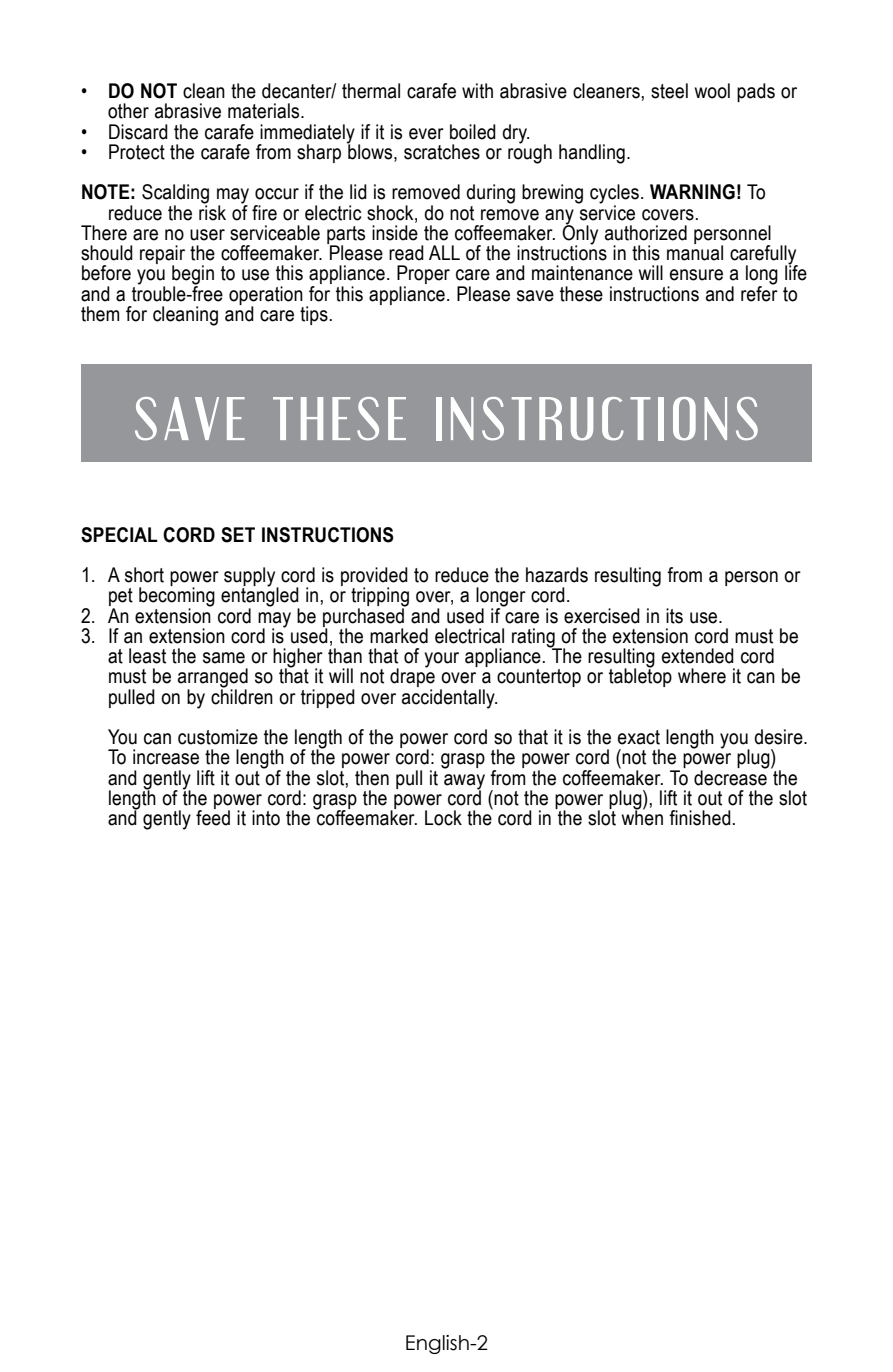
<style>
.page{position:relative;width:893px;height:1372px;background:#fff}
.page>*{position:absolute;margin:0;border:0;box-sizing:border-box;transform-origin:0 0}
.t1{font:54px "Engebrechtre";letter-spacing:.1em;color:#fff}
.t2{font:20.25px/20.2px "Arial Narrow";letter-spacing:.01em;color:#000;scale:1.05 1}
.t3{font:700 20.25px "Arial Narrow";letter-spacing:.01em;color:#000;scale:1.05 1}
.t4{font:20.25px "Century Gothic";color:#000}
.s1{font-weight:700}
</style>
<div class="page">
<div style="left:81px;top:364px;width:731px;height:97px;background:#95979a"></div>
<p class="t2" style="left:108px;top:80px;width:657px;text-indent:-27px">• <span class="s1">DO NOT</span> clean the decanter/ thermal carafe with abrasive cleaners, steel wool pads or other abrasive materials.</p>
<p class="t2" style="left:81px;top:120px;width:430px">• Discard the carafe immediately if it is ever boiled dry.</p>
<p class="t2" style="left:81px;top:131px;width:654px;line-height:40.5px">• Protect the carafe from sharp blows, scratches or rough handling.<br><span class="s1">NOTE:</span> Scalding may occur if the lid is removed during brewing cycles. <span class="s1">WARNING!</span> To</p>
<p class="t2" style="left:81px;top:201px;width:693px;text-indent:27px">reduce the risk of fire or electric shock, do not remove any service covers.<br>There are no user serviceable parts inside the coffeemaker. Only authorized personnel should repair the coffeemaker. Please read ALL of the instructions in this manual carefully before you begin to use this appliance. Proper care and maintenance will ensure a long life and a trouble-free operation for this appliance. Please save these instructions and refer to them for cleaning and care tips.</p>
<h1 class="t1" style="left:133px;top:387px;width:627px">SAVE THESE INSTRUCTIONS</h1>
<p class="t3" style="left:81px;top:519px;width:300px">SPECIAL CORD SET INSTRUCTIONS</p>
<p class="t2" style="left:108px;top:564px;width:661px;text-indent:-27px">1. A short power supply cord is provided to reduce the hazards resulting from a person or pet becoming entangled in, or tripping over, a longer cord.</p>
<p class="t2" style="left:81px;top:604px;width:613px">2. An extension cord may be purchased and used if care is exercised in its use.</p>
<p class="t2" style="left:108px;top:624px;width:661px;text-indent:-27px">3. If an extension cord is used, the marked electrical rating of the extension cord must be at least the same or higher than that of your appliance. The resulting extended cord must be arranged so that it will not drape over a countertop or tabletop where it can be pulled on by children or tripped over accidentally.</p>
<p class="t2" style="left:108px;top:726px;width:668px">You can customize the length of the power cord so that it is the exact length you desire.<br>To increase the length of the power cord: grasp the power cord (not the power plug) and gently lift it out of the slot, then pull it away from the coffeemaker. To decrease the length of the power cord: grasp the power cord (not the power plug), lift it out of the slot and gently feed it into the coffeemaker. Lock the cord in the slot when finished.</p>
<p class="t4" style="left:405px;top:1330px;width:85px">English-2</p>
</div>
